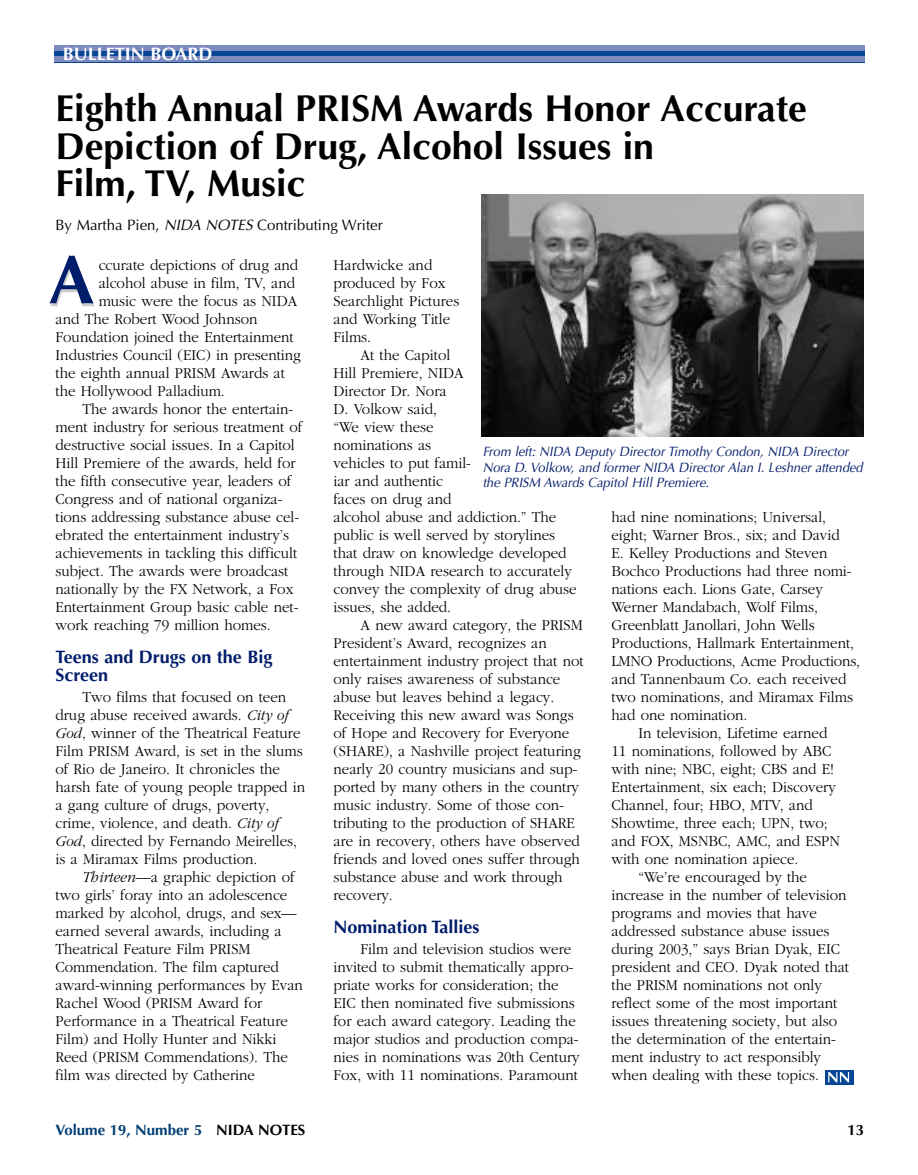
<style>
.page{position:relative;width:918px;height:1175px;background:#fff}
.page>*{position:absolute;margin:0;border:0;box-sizing:border-box;transform-origin:0 0}
.t1{font:700 69px "Optima";color:#001d6c}
.t2{font:700 37.5px/37.5px "Optima";color:#000}
.t3{font:700 18px/18px "Optima";color:#001d6c}
.t4{font:700 18px "Optima";color:#fff}
.t5{font:300 15.75px/18px "Garamond";color:#000;scale:.95 1}
.t6{font:15px "Optima";color:#000}
.t7{font:700 15px "Optima";color:#003e74}
.t8{font:700 15px "Optima";color:#000}
.t9{font:italic 13.5px/15.8px "Optima";color:#001d6c;scale:.95 1}
.s1{font-style:italic}
.s2{color:#000}
</style>
<div class="page">
<div style="left:54px;top:45px;width:810px;height:20px;background:linear-gradient(to right,#fff,#fff)"></div>
<div style="left:54px;top:45px;width:810px;height:17px;background:#074694"></div>
<div style="left:54px;top:56px;width:810px;height:6px;background:#7d8abe"></div>
<div style="left:54px;top:45px;width:810px;height:6px;background:#7d8abe"></div>
<svg style="left:826px;top:1070px;width:27px;height:14px"></svg>
<svg style="left:828px;top:1072px;width:21px;height:10px"></svg>
<img style="left:481px;top:195px;width:383px;height:241px">
<p class="t4" style="left:63px;top:46px;width:151px">BULLETIN BOARD</p>
<h2 class="t2" style="left:56px;top:93px;width:753px">Eighth Annual PRISM Awards Honor Accurate<br>Depiction of Drug, Alcohol Issues in<br>Film, TV, Music</h2>
<p class="t6" style="left:56px;top:219px;width:329px">By Martha Pien, <span class="s1">NIDA NOTES</span> Contributing Writer</p>
<h1 class="t1" style="left:49px;top:251px;width:48px">A</h1>
<p class="t5" style="left:99px;top:256px;width:212px">ccurate depictions of drug and</p>
<p class="t5" style="left:99px;top:274px;width:208px">alcohol abuse in film, TV, and</p>
<p class="t5" style="left:99px;top:292px;width:211px">music were the focus as NIDA</p>
<p class="t5" style="left:56px;top:310px;width:214px">and The Robert Wood Johnson</p>
<p class="t5" style="left:56px;top:328px;width:252px">Foundation joined the Entertainment</p>
<p class="t5" style="left:56px;top:346px;width:260px">Industries Council (EIC) in presenting</p>
<p class="t5" style="left:56px;top:364px;width:243px">the eighth annual PRISM Awards at</p>
<p class="t5" style="left:56px;top:382px;width:180px">the Hollywood Palladium.</p>
<p class="t5" style="left:83px;top:400px;width:223px">The awards honor the entertain-</p>
<p class="t5" style="left:56px;top:418px;width:261px">ment industry for serious treatment of</p>
<p class="t5" style="left:56px;top:436px;width:253px">destructive social issues. In a Capitol</p>
<p class="t5" style="left:56px;top:454px;width:254px">Hill Premiere of the awards, held for</p>
<p class="t5" style="left:56px;top:472px;width:250px">the fifth consecutive year, leaders of</p>
<p class="t5" style="left:56px;top:490px;width:241px">Congress and of national organiza-</p>
<p class="t5" style="left:56px;top:508px;width:258px">tions addressing substance abuse cel-</p>
<p class="t5" style="left:56px;top:526px;width:247px">ebrated the entertainment industry’s</p>
<p class="t5" style="left:56px;top:544px;width:256px">achievements in tackling this difficult</p>
<p class="t5" style="left:56px;top:562px;width:247px">subject. The awards were broadcast</p>
<p class="t5" style="left:56px;top:580px;width:252px">nationally by the FX Network, a Fox</p>
<p class="t5" style="left:56px;top:598px;width:257px">Entertainment Group basic cable net-</p>
<p class="t5" style="left:56px;top:616px;width:228px">work reaching 79 million homes.</p>
<p class="t3" style="left:56px;top:650px;width:218px">Teens and Drugs on the Big<br>Screen</p>
<p class="t5" style="left:55px;top:688px;width:264px;text-indent:27px">Two films that focused on teen drug abuse received awards. <span class="s1">City of God</span>, winner of the Theatrical Feature Film PRISM Award, is set in the slums of Rio de Janeiro. It chronicles the harsh fate of young people trapped in a gang culture of drugs, poverty, crime, violence, and death. <span class="s1">City of God</span>, directed by Fernando Meirelles, is a Miramax Films production.</p>
<p class="t5" style="left:56px;top:868px;width:262px;text-indent:27px"><span class="s1">Thirteen</span>—a graphic depiction of two girls’ foray into an adolescence marked by alcohol, drugs, and sex— earned several awards, including a Theatrical Feature Film PRISM Commendation. The film captured award-winning performances by Evan Rachel Wood (PRISM Award for Performance in a Theatrical Feature Film) and Holly Hunter and Nikki Reed (PRISM Commendations). The film was directed by Catherine</p>
<p class="t5" style="left:334px;top:256px;width:134px">Hardwicke and produced by Fox<br>Searchlight Pictures and Working Title<br>Films.</p>
<p class="t5" style="left:334px;top:346px;width:258px;text-indent:27px">At the Capitol<br>Hill Premiere, NIDA<br>Director Dr. Nora<br>D. Volkow said,<br>“We view these<br>nominations as<br>vehicles to put famil-<br>iar and authentic<br>faces on drug and<br>alcohol abuse and addiction.” The public is well served by storylines that draw on knowledge developed through NIDA research to accurately convey the complexity of drug abuse issues, she added.</p>
<p class="t5" style="left:334px;top:616px;width:265px;text-indent:27px">A new award category, the PRISM President’s Award, recognizes an entertainment industry project that not only raises awareness of substance abuse but leaves behind a legacy.<br>Receiving this new award was Songs of Hope and Recovery for Everyone (SHARE), a Nashville project featuring nearly 20 country musicians and sup&shy;ported by many others in the country music industry. Some of those con&shy;tributing to the production of SHARE are in recovery, others have observed friends and loved ones suffer through substance abuse and work through recovery.</p>
<p class="t3" style="left:333px;top:920px;width:148px">Nomination Tallies</p>
<p class="t5" style="left:333px;top:940px;width:261px;text-indent:27px">Film and television studios were invited to submit thematically appro&shy;priate works for consideration; the EIC then nominated five submissions for each award category. Leading the major studios and production compa&shy;nies in nominations was 20th Century Fox, with 11 nominations. Paramount</p>
<p class="t9" style="left:483px;top:445px;width:402px">From left: NIDA Deputy Director Timothy Condon, NIDA Director<br>Nora D. Volkow, and former NIDA Director Alan I. Leshner attended the PRISM Awards Capitol Hill Premiere.</p>
<p class="t5" style="left:611px;top:508px;width:228px">had nine nominations; Universal,</p>
<p class="t5" style="left:611px;top:526px;width:242px">eight; Warner Bros., six; and David</p>
<p class="t5" style="left:611px;top:544px;width:229px">E. Kelley Productions and Steven</p>
<p class="t5" style="left:611px;top:562px;width:254px">Bochco Productions had three nomi-</p>
<p class="t5" style="left:611px;top:580px;width:224px">nations each. Lions Gate, Carsey</p>
<p class="t5" style="left:611px;top:598px;width:219px">Werner Mandabach, Wolf Films,</p>
<p class="t5" style="left:611px;top:616px;width:216px">Greenblatt Janollari, John Wells</p>
<p class="t5" style="left:611px;top:634px;width:257px">Productions, Hallmark Entertainment,</p>
<p class="t5" style="left:611px;top:652px;width:263px">LMNO Productions, Acme Productions,</p>
<p class="t5" style="left:611px;top:670px;width:249px">and Tannenbaum Co. each received</p>
<p class="t5" style="left:611px;top:688px;width:256px">two nominations, and Miramax Films</p>
<p class="t5" style="left:611px;top:706px;width:145px">had one nomination.</p>
<p class="t5" style="left:638px;top:724px;width:200px">In television, Lifetime earned</p>
<p class="t5" style="left:611px;top:742px;width:233px">11 nominations, followed by ABC</p>
<p class="t5" style="left:611px;top:760px;width:235px">with nine; NBC, eight; CBS and E!</p>
<p class="t5" style="left:611px;top:778px;width:238px">Entertainment, six each; Discovery</p>
<p class="t5" style="left:611px;top:796px;width:213px">Channel, four; HBO, MTV, and</p>
<p class="t5" style="left:611px;top:814px;width:229px">Showtime, three each; UPN, two;</p>
<p class="t5" style="left:611px;top:832px;width:242px">and FOX, MSNBC, AMC, and ESPN</p>
<p class="t5" style="left:611px;top:850px;width:198px">with one nomination apiece.</p>
<p class="t5" style="left:638px;top:868px;width:179px">“We’re encouraged by the</p>
<p class="t5" style="left:611px;top:886px;width:249px">increase in the number of television</p>
<p class="t5" style="left:611px;top:904px;width:218px">programs and movies that have</p>
<p class="t5" style="left:611px;top:922px;width:231px">addressed substance abuse issues</p>
<p class="t5" style="left:611px;top:940px;width:242px">during 2003,” says Brian Dyak, EIC</p>
<p class="t5" style="left:611px;top:958px;width:252px">president and CEO. Dyak noted that</p>
<p class="t5" style="left:611px;top:976px;width:223px">the PRISM nominations not only</p>
<p class="t5" style="left:611px;top:994px;width:239px">reflect some of the most important</p>
<p class="t5" style="left:611px;top:1012px;width:239px">issues threatening society, but also</p>
<p class="t5" style="left:611px;top:1030px;width:238px">the determination of the entertain-</p>
<p class="t5" style="left:611px;top:1048px;width:222px">ment industry to act responsibly</p>
<p class="t5" style="left:611px;top:1066px;width:220px">when dealing with these topics.</p>
<p class="t7" style="left:56px;top:1124px;width:251px">Volume 19, Number 5 <span class="s2">NIDA NOTES</span></p>
<p class="t8" style="left:848px;top:1124px;width:18px">13</p>
</div>
